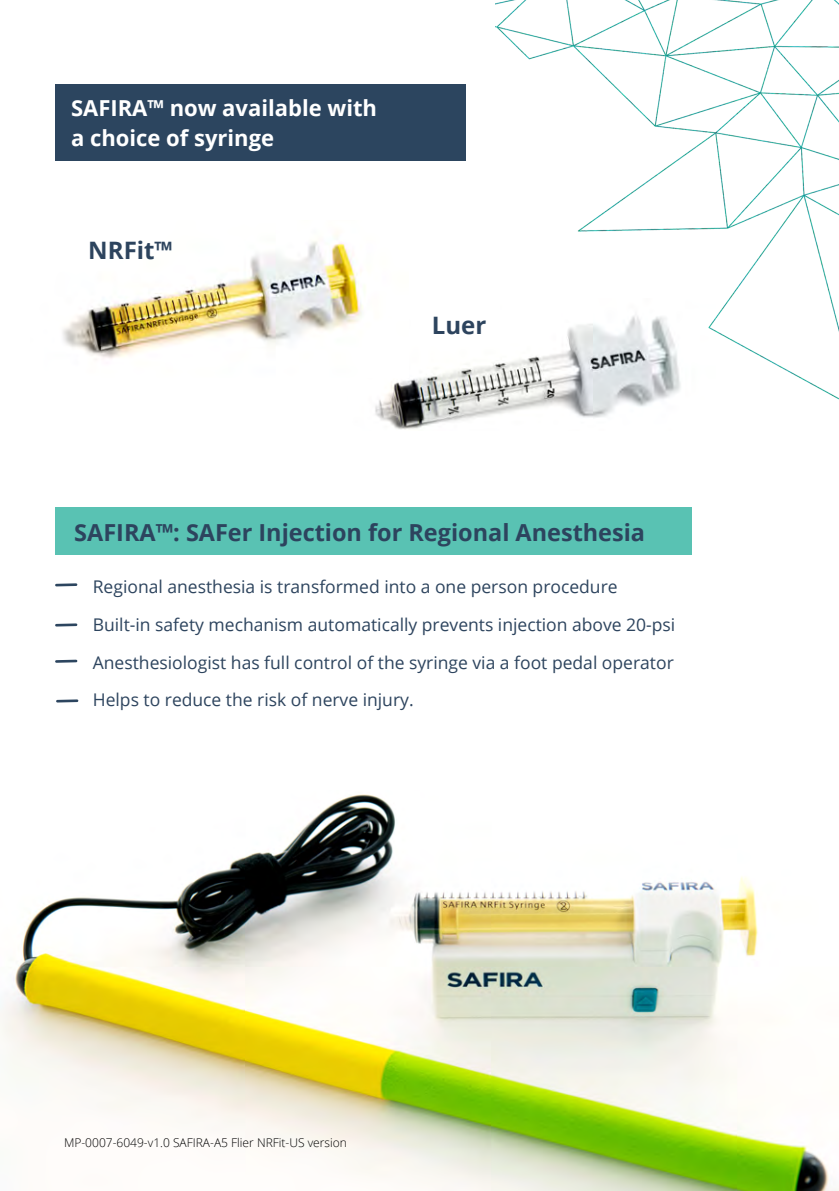
<style>
.page{position:relative;width:839px;height:1191px;background:#fff}
.page>*{position:absolute;margin:0;border:0;box-sizing:border-box;transform-origin:0 0}
.t1{font:700 24px "Open Sans";color:#2d445e}
.t2{font:700 23.4px "Open Sans";color:#2d445e}
.t3{font:700 22px "Open Sans";color:#fff}
.t4{font:17.6px "Open Sans";color:#2d445e}
.t5{font:300 12px "Open Sans";color:#000}
</style>
<div class="page">
<img style="left:0;top:794px;width:838px;height:397px">
<div style="left:55px;top:508px;width:636px;height:47px;background:#59c2b3"></div>
<div style="left:55px;top:84px;width:410px;height:77px;background:#2c455f"></div>
<img style="left:375px;top:363px;width:120px;height:67px">
<img style="left:62px;top:232px;width:347px;height:146px">
<img style="left:495px;top:0;width:343px;height:418px">
<hr style="left:56px;top:583px;width:20px;height:3px;background:#2c455f">
<svg style="left:56px;top:623px;width:20px;height:4px"></svg>
<hr style="left:56px;top:660px;width:20px;height:3px;background:#2c455f">
<svg style="left:57px;top:699px;width:20px;height:4px"></svg>
<p class="t3" style="left:71px;top:93px;width:307px">SAFIRA™ now available with</p>
<p class="t3" style="left:71px;top:123px;width:205px">a choice of syringe</p>
<p class="t1" style="left:88px;top:234px;width:86px">NRFit™</p>
<p class="t1" style="left:432px;top:308px;width:56px">Luer</p>
<p class="t2" style="left:74px;top:516px;width:572px">SAFIRA™: SAFer Injection for Regional Anesthesia</p>
<p class="t4" style="left:93px;top:574px;width:526px">Regional anesthesia is transformed into a one person procedure</p>
<p class="t4" style="left:93px;top:613px;width:584px">Built-in safety mechanism automatically prevents injection above 20-psi</p>
<p class="t4" style="left:93px;top:650px;width:582px">Anesthesiologist has full control of the syringe via a foot pedal operator</p>
<p class="t4" style="left:93px;top:687px;width:322px">Helps to reduce the risk of nerve injury.</p>
<p class="t5" style="left:64px;top:1134px;width:284px">MP-0007-6049-v1.0 SAFIRA-A5 Flier NRFit-US version</p>
</div>
